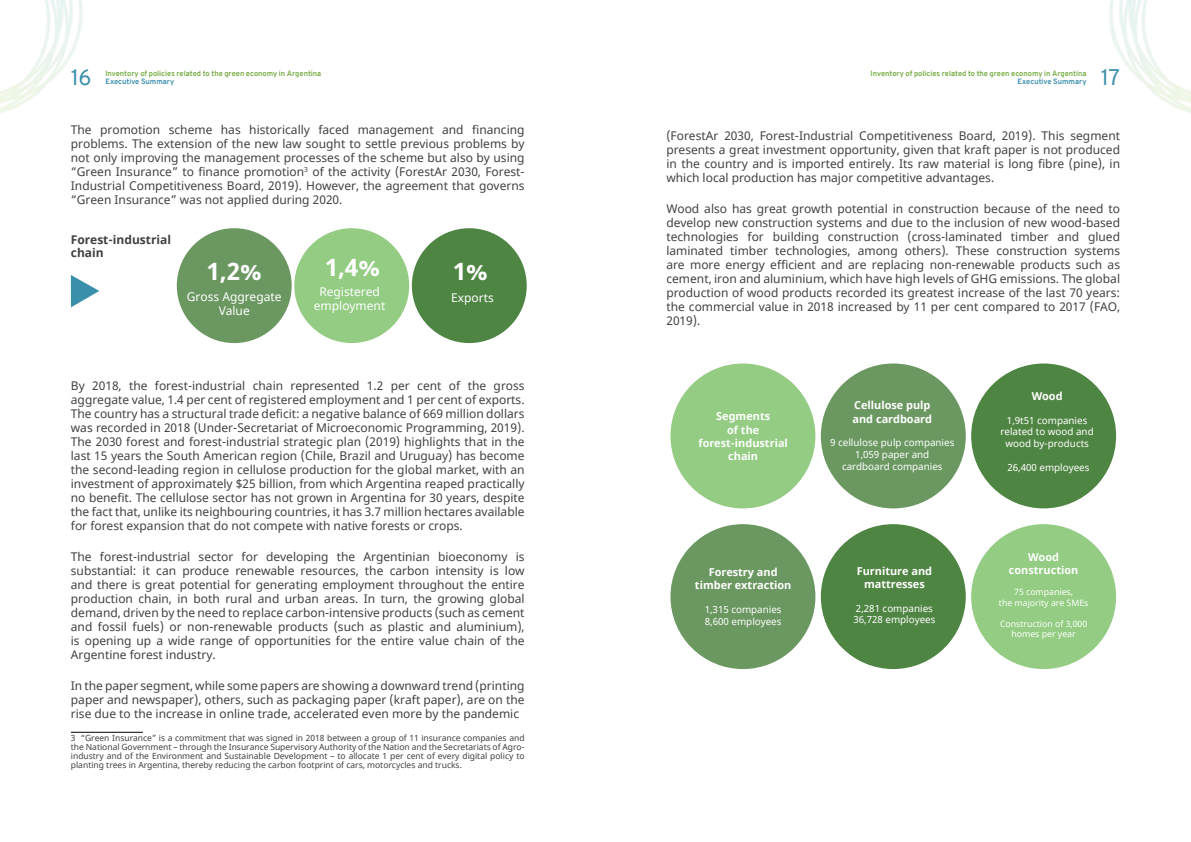
<style>
.page{position:relative;width:1191px;height:842px;background:#fff}
.page>*{position:absolute;margin:0;border:0;box-sizing:border-box;transform-origin:0 0}
.t1{font:700 24px "Noto Sans";color:#fff}
.t2{font:22px "Overpass";color:#3a8fab}
.t3{font:12px/14px "Noto Sans";color:#414042;text-align:justify}
.t4{font:12px/14px "Noto Sans";color:#fff;text-align:center}
.t5{font:700 12px/13px "Noto Sans";color:#414042}
.t6{font:700 10.9px/13.1px "Noto Sans";color:#fff;text-align:center}
.t7{font:9.8px/11.8px "Noto Sans";color:#fff}
.t8{font:8.7px/10.5px "Noto Sans";color:#fff;text-align:center}
.t9{font:8.5px/9px "Noto Sans";color:#414042;text-align:justify}
.t10{font:700 7.5px "Overpass";color:#75ac43}
.t11{font:700 7.5px "Overpass";color:#3a8fab}
</style>
<div class="page">
<img style="left:1109px;top:0;width:82px;height:113px">
<img style="left:0;top:0;width:83px;height:113px">
<hr style="left:71px;top:732px;width:72px;height:1px;background:#000">
<div style="left:294px;top:228px;width:115px;height:115px;background:#93cc82;border-radius:50%"></div>
<div style="left:412px;top:228px;width:115px;height:115px;background:#4f8543;border-radius:50%"></div>
<div style="left:177px;top:228px;width:115px;height:115px;background:#6b9861;border-radius:50%"></div>
<svg style="left:71px;top:275px;width:28px;height:32px"></svg>
<div style="left:971px;top:363px;width:145px;height:145px;background:#4f8543;border-radius:50%"></div>
<div style="left:821px;top:524px;width:144px;height:145px;background:#4f8543;border-radius:50%"></div>
<div style="left:971px;top:524px;width:145px;height:145px;background:#93cc82;border-radius:50%"></div>
<div style="left:821px;top:363px;width:144px;height:145px;background:#6b9861;border-radius:50%"></div>
<div style="left:670px;top:363px;width:145px;height:145px;background:#93cc82;border-radius:50%"></div>
<div style="left:670px;top:524px;width:145px;height:145px;background:#6b9861;border-radius:50%"></div>
<h2 class="t2" style="left:71px;top:62px;width:22px">16</h2>
<h2 class="t2" style="left:1100px;top:62px;width:21px">17</h2>
<p class="t10" style="left:105px;top:68px;width:217px">Inventory of policies related to the green economy in Argentina</p>
<p class="t11" style="left:105px;top:76px;width:70px">Executive Summary</p>
<p class="t3" style="left:71px;top:123px;width:455px">The promotion scheme has historically faced management and financing problems. The extension of the new law sought to settle previous problems by not only improving the management processes of the scheme but also by using “Green Insurance” to finance promotion<sup>3</sup> of the activity (ForestAr 2030, Forest-Industrial Competitiveness Board, 2019). However, the agreement that governs “Green Insurance” was not applied during 2020.</p>
<p class="t10" style="left:870px;top:68px;width:217px">Inventory of policies related to the green economy in Argentina</p>
<p class="t11" style="left:1017px;top:76px;width:70px">Executive Summary</p>
<p class="t3" style="left:666px;top:129px;width:455px">(ForestAr 2030, Forest-Industrial Competitiveness Board, 2019). This segment presents a great investment opportunity, given that kraft paper is not produced in the country and is imported entirely. Its raw material is long fibre (pine), in which local production has major competitive advantages.</p>
<p class="t3" style="left:666px;top:202px;width:455px">Wood also has great growth potential in construction because of the need to develop new construction systems and due to the inclusion of new wood-based technologies for building construction (cross-laminated timber and glued laminated timber technologies, among others). These construction systems are more energy efficient and are replacing non-renewable products such as cement, iron and aluminium, which have high levels of GHG emissions. The global production of wood products recorded its greatest increase of the last 70 years: the commercial value in 2018 increased by 11 per cent compared to 2017 (FAO, 2019).</p>
<p class="t5" style="left:71px;top:234px;width:102px">Forest-industrial chain</p>
<h1 class="t1" style="left:207px;top:255px;width:56px">1,2%</h1>
<h1 class="t1" style="left:325px;top:250px;width:56px">1,4%</h1>
<h1 class="t1" style="left:453px;top:254px;width:36px">1%</h1>
<p class="t4" style="left:187px;top:290px;width:96px">Gross Aggregate<br>Value</p>
<p class="t4" style="left:314px;top:285px;width:73px">Registered employment</p>
<p class="t4" style="left:451px;top:291px;width:44px">Exports</p>
<p class="t3" style="left:71px;top:379px;width:455px">By 2018, the forest-industrial chain represented 1.2 per cent of the gross aggregate value, 1.4 per cent of registered employment and 1 per cent of exports.<br>The country has a structural trade deficit: a negative balance of 669 million dollars was recorded in 2018 (Under-Secretariat of Microeconomic Programming, 2019).<br>The 2030 forest and forest-industrial strategic plan (2019) highlights that in the last 15 years the South American region (Chile, Brazil and Uruguay) has become the second-leading region in cellulose production for the global market, with an investment of approximately $25 billion, from which Argentina reaped practically no benefit. The cellulose sector has not grown in Argentina for 30 years, despite the fact that, unlike its neighbouring countries, it has 3.7 million hectares available for forest expansion that do not compete with native forests or crops.</p>
<p class="t3" style="left:71px;top:550px;width:455px">The forest-industrial sector for developing the Argentinian bioeconomy is substantial: it can produce renewable resources, the carbon intensity is low and there is great potential for generating employment throughout the entire production chain, in both rural and urban areas. In turn, the growing global demand, driven by the need to replace carbon-intensive products (such as cement and fossil fuels) or non-renewable products (such as plastic and aluminium), is opening up a wide range of opportunities for the entire value chain of the Argentine forest industry.</p>
<p class="t3" style="left:71px;top:679px;width:455px">In the paper segment, while some papers are showing a downward trend (printing paper and newspaper), others, such as packaging paper (kraft paper), are on the rise due to the increase in online trade, accelerated even more by the pandemic</p>
<p class="t9" style="left:71px;top:734px;width:455px">3 “Green Insurance” is a commitment that was signed in 2018 between a group of 11 insurance companies and the National Government – through the Insurance Supervisory Authority of the Nation and the Secretariats of Agro&shy;industry and of the Environment and Sustainable Development – to allocate 1 per cent of every digital policy to planting trees in Argentina, thereby reducing the carbon footprint of cars, motorcycles and trucks.</p>
<p class="t6" style="left:698px;top:410px;width:91px">Segments<br>of the forest-industrial chain</p>
<p class="t6" style="left:695px;top:566px;width:98px">Forestry and timber extraction</p>
<p class="t7" style="left:704px;top:604px;width:78px">1,315 companies<br>8,600 employees</p>
<p class="t6" style="left:852px;top:399px;width:81px;text-align:left">Cellulose pulp and cardboard</p>
<p class="t7" style="left:830px;top:437px;width:126px;text-align:center">9 cellulose pulp companies<br>1,059 paper and cardboard companies</p>
<p class="t6" style="left:856px;top:565px;width:77px">Furniture and mattresses</p>
<p class="t7" style="left:853px;top:602px;width:84px">2,281 companies<br>36,728 employees</p>
<p class="t6" style="left:1031px;top:390px;width:32px">Wood</p>
<p class="t7" style="left:1000px;top:414px;width:95px;text-align:center">1,9t51 companies related to wood and wood by-products</p>
<p class="t7" style="left:1007px;top:462px;width:84px">26,400 employees</p>
<p class="t6" style="left:1009px;top:551px;width:71px">Wood construction</p>
<p class="t8" style="left:999px;top:587px;width:91px">75 companies,<br>the majority are SMEs</p>
<p class="t8" style="left:1000px;top:619px;width:89px">Construction of 3,000 homes per year</p>
</div>
